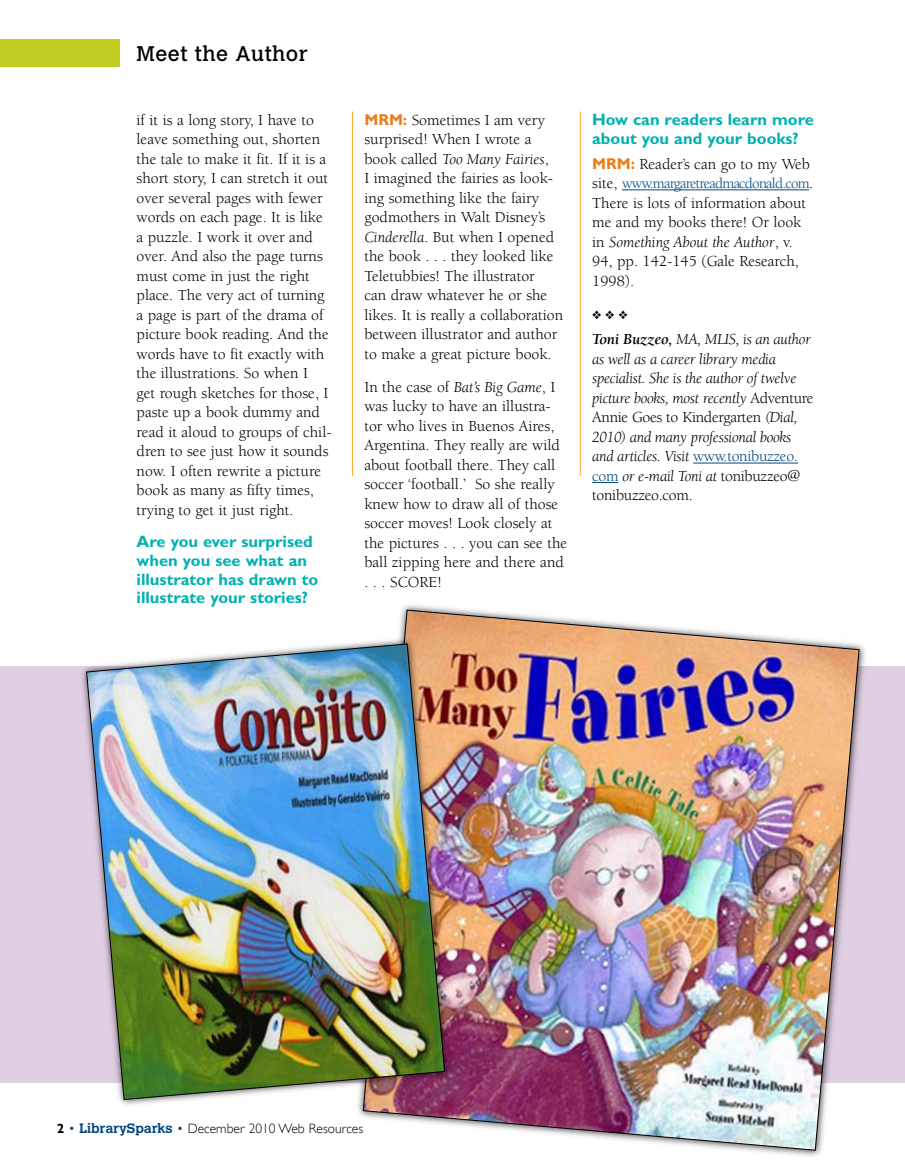
<style>
.page{position:relative;width:905px;height:1175px;background:#fff}
.page>*{position:absolute;margin:0;border:0;box-sizing:border-box;transform-origin:0 0}
.t1{font:21px "Calvert";letter-spacing:.025em;color:#000}
.t2{font:700 16.5px/18.8px "Gill Sans";color:#00b1b0}
.t3{font:15.75px/19.5px "Berkeley";color:#000}
.t4{font:italic 15.75px/19.5px "Berkeley";letter-spacing:-.02em;color:#000}
.t5{font:15px "Berkeley";letter-spacing:-.05em;color:#004982}
.t6{font:300 13.5px "Gill Sans";color:#000}
.t7{font:12px "Zapf Dingbats";color:#000}
.s1{font-family:"Gill Sans";font-weight:700;color:#e87d1d}
.s2{font-style:italic}
.s3{font-size:15.75px;color:#000}
.s4{font-weight:700}
.s5{font-style:normal}
.s6{font-style:normal;color:#004982}
.s7{color:#00467f}
.s8{font-family:"Calvert";font-weight:700;color:#00467f}
</style>
<div class="page">
<div style="left:0;top:40px;width:120px;height:27px;background:#c2cd23"></div>
<hr style="left:622px;top:189px;width:187px;height:1px;background:#004982">
<hr style="left:693px;top:462px;width:105px;height:1px;background:#004982">
<svg style="left:592px;top:482px;width:26px;height:1px"></svg>
<hr style="left:352px;top:111px;width:1px;height:365px;background:#fbaa29">
<hr style="left:580px;top:111px;width:1px;height:365px;background:#fbaa29">
<div style="left:0;top:666px;width:904px;height:416px;background:#e0cee3"></div>
<div style="left:355px;top:601px;width:513px;height:558px;background:#000;opacity:.75"></div>
<img style="left:362px;top:609px;width:497px;height:542px">
<div style="left:78px;top:635px;width:375px;height:473px;background:#000;opacity:.75"></div>
<img style="left:86px;top:643px;width:359px;height:457px">
<h1 class="t1" style="left:136px;top:42px;width:173px">Meet the Author</h1>
<p class="t3" style="left:136px;top:110px;width:197px">if it is a long story, I have to leave something out, shorten the tale to make it fit. If it is a short story, I can stretch it out over several pages with fewer words on each page. It is like a puzzle. I work it over and over. And also the page turns must come in just the right place. The very act of turning a page is part of the drama of picture book reading. And the words have to fit exactly with the illustrations. So when I<br>get rough sketches for those, I paste up a book dummy and read it aloud to groups of chil&shy;dren to see just how it sounds now. I often rewrite a picture book as many as fifty times, trying to get it just right.</p>
<p class="t2" style="left:136px;top:532px;width:183px">Are you ever surprised when you see what an illustrator has drawn to illustrate your stories?</p>
<p class="t3" style="left:364px;top:110px;width:200px"><span class="s1">MRM:</span> Sometimes I am very surprised! When I wrote a book called <span class="s2">Too Many Fairies</span>,<br>I imagined the fairies as look&shy;ing something like the fairy godmothers in Walt Disney’s<br><span class="s2">Cinderella</span>. But when I opened the book . . . they looked like<br>Teletubbies! The illustrator<br>can draw whatever he or she likes. It is really a collaboration between illustrator and author to make a great picture book.</p>
<p class="t3" style="left:364px;top:377px;width:204px">In the case of <span class="s2">Bat’s Big Game</span>, I was lucky to have an illustra&shy;tor who lives in Buenos Aires,<br>Argentina. They really are wild about football there. They call soccer ‘football.’ So she really knew how to draw all of those soccer moves! Look closely at the pictures . . . you can see the ball zipping here and there and . . . SCORE!</p>
<p class="t2" style="left:592px;top:110px;width:223px">How can readers learn more about you and your books?</p>
<p class="t3" style="left:592px;top:154px;width:219px"><span class="s1">MRM:</span> Reader’s can go to my Web</p>
<p class="t5" style="left:592px;top:176px;width:222px"><span class="s3">site,</span> www.margaretreadmacdonald.com<span class="s3">.</span></p>
<p class="t3" style="left:592px;top:193px;width:215px">There is lots of information about me and my books there! Or look in <span class="s2">Something About the Author</span>, v.<br>94, pp. 142-145 (Gale Research,<br>1998).</p>
<p class="t7" style="left:592px;top:309px;width:37px">❖ ❖ ❖</p>
<p class="t4" style="left:592px;top:330px;width:223px"><span class="s4">Toni Buzzeo,</span> MA, MLIS, is an author as well as a career library media specialist. She is the author of twelve picture books, most recently <span class="s5">Adventure Annie Goes to Kindergarten</span> (Dial, 2010) and many professional books and articles. Visit <span class="s6">www.tonibuzzeo. com</span> or e-mail Toni at <span class="s5">tonibuzzeo@ tonibuzzeo.com.</span></p>
<p class="t6" style="left:68px;top:1120px;width:296px"><span class="s7">•</span> <span class="s8">LibrarySparks</span> <span class="s7">•</span> December 2010 Web Resources</p>
</div>
